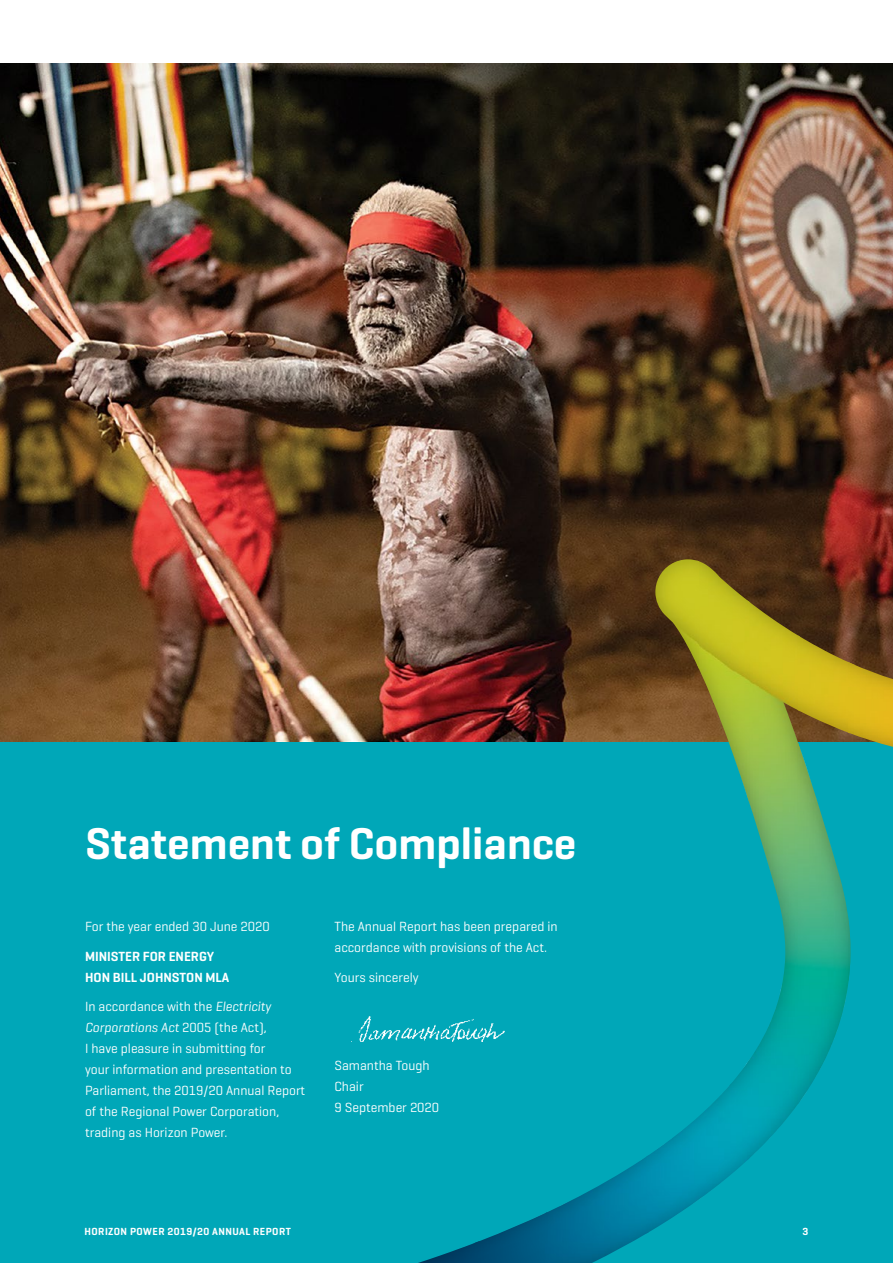
<style>
.page{position:relative;width:893px;height:1263px;background:#fff}
.page>*{position:absolute;margin:0;border:0;box-sizing:border-box;transform-origin:0 0}
.t1{font:600 45.3px "Geogrotesque";color:#fff}
.t2{font:13.5px/21px "Geogrotesque";color:#fff}
.t3{font:600 13.5px/21px "Geogrotesque";color:#fff}
.t4{font:600 10.5px "Geogrotesque";letter-spacing:.04em;color:#fff}
.s1{font-style:italic}
</style>
<div class="page">
<div style="left:0;top:64px;width:893px;height:1199px;background:#00a7b8"></div>
<img style="left:0;top:64px;width:893px;height:677px">
<img style="left:655px;top:563px;width:238px;height:179px">
<img style="left:695px;top:560px;width:52px;height:182px">
<img style="left:800px;top:633px;width:55px;height:29px">
<img style="left:418px;top:1243px;width:127px;height:20px">
<img style="left:545px;top:1157px;width:102px;height:106px">
<img style="left:475px;top:1212px;width:72px;height:31px">
<img style="left:646px;top:1086px;width:101px;height:147px">
<img style="left:747px;top:600px;width:53px;height:560px">
<img style="left:798px;top:635px;width:52px;height:469px">
<img style="left:729px;top:1060px;width:20px;height:26px">
<img style="left:848px;top:916px;width:2px;height:65px">
<img style="left:697px;top:561px;width:52px;height:242px">
<img style="left:848px;top:663px;width:45px;height:84px">
<img style="left:655px;top:559px;width:44px;height:110px">
<svg style="left:848px;top:662px;width:7px;height:3px"></svg>
<img style="left:351px;top:1016px;width:154px;height:26px">
<h1 class="t1" style="left:85px;top:815px;width:493px">Statement of Compliance</h1>
<p class="t2" style="left:85px;top:916px;width:186px">For the year ended 30 June 2020</p>
<p class="t3" style="left:85px;top:945px;width:146px">MINISTER FOR ENERGY<br>HON BILL JOHNSTON MLA</p>
<p class="t2" style="left:85px;top:996px;width:222px">In accordance with the <span class="s1">Electricity Corporations Act</span> 2005 (the Act),<br>I have pleasure in submitting for<br>your information and presentation to Parliament, the 2019/20 Annual Report of the Regional Power Corporation, trading as Horizon Power.</p>
<p class="t2" style="left:334px;top:916px;width:225px">The Annual Report has been prepared in accordance with provisions of the Act.</p>
<p class="t2" style="left:334px;top:966px;width:86px">Yours sincerely</p>
<p class="t2" style="left:334px;top:1055px;width:106px">Samantha Tough<br>Chair<br>9 September 2020</p>
<p class="t4" style="left:85px;top:1224px;width:208px">HORIZON POWER 2019/20 ANNUAL REPORT</p>
<p class="t4" style="left:803px;top:1224px;width:7px">3</p>
</div>
